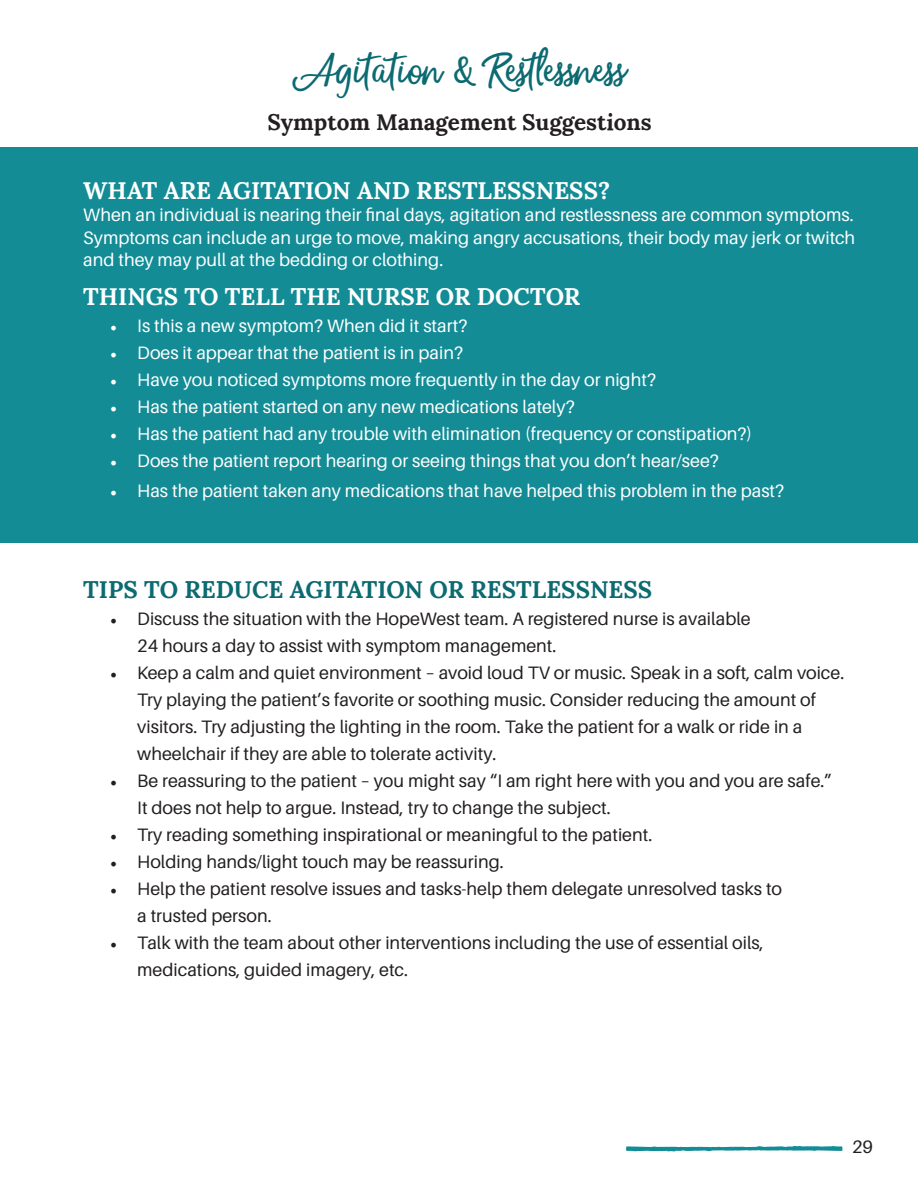
<style>
.page{position:relative;width:918px;height:1188px;background:#fff}
.page>*{position:absolute;margin:0;border:0;box-sizing:border-box;transform-origin:0 0}
.t1{font:45px "Money Penny Script";color:#0c6a71}
.t2{font:700 24px "Lora";color:#fff}
.t3{font:700 24px "Lora";color:#0c6a71}
.t4{font:700 22.5px "Lora";color:#231f20}
.t5{font:18px/27px "Aileron";color:#231f20}
.t6{font:18px/22.5px "Aileron";color:#fff}
.s1{font-family:"Minion Pro"}
</style>
<div class="page">
<svg style="left:626px;top:1146px;width:216px;height:6px"></svg>
<div style="left:0;top:147px;width:918px;height:395px;background:#138c96"></div>
<p class="t1" style="left:295px;top:38px;width:340px">Agitation &amp; Restlessness</p>
<p class="t4" style="left:268px;top:103px;width:386px">Symptom Management Suggestions</p>
<p class="t2" style="left:83px;top:170px;width:528px">WHAT ARE AGITATION AND RESTLESSNESS?</p>
<p class="t6" style="left:83px;top:204px;width:774px">When an individual is nearing their final days, agitation and restlessness are common symptoms.<br>Symptoms can include an urge to move, making angry accusations, their body may jerk or twitch</p>
<p class="t6" style="left:83px;top:249px;width:362px">and they may pull at the bedding or clothing.</p>
<p class="t2" style="left:83px;top:276px;width:499px">THINGS TO TELL THE NURSE OR DOCTOR</p>
<p class="t6" style="left:110px;top:315px;width:359px"><span class="s1">•</span> Is this a new symptom? When did it start?</p>
<p class="t6" style="left:110px;top:342px;width:354px"><span class="s1">•</span> Does it appear that the patient is in pain?</p>
<p class="t6" style="left:110px;top:369px;width:547px"><span class="s1">•</span> Have you noticed symptoms more frequently in the day or night?</p>
<p class="t6" style="left:110px;top:396px;width:466px"><span class="s1">•</span> Has the patient started on any new medications lately?</p>
<p class="t6" style="left:110px;top:423px;width:644px"><span class="s1">•</span> Has the patient had any trouble with elimination (frequency or constipation?)</p>
<p class="t6" style="left:110px;top:450px;width:610px"><span class="s1">•</span> Does the patient report hearing or seeing things that you don’t hear/see?</p>
<p class="t6" style="left:110px;top:480px;width:675px"><span class="s1">•</span> Has the patient taken any medications that have helped this problem in the past?</p>
<p class="t3" style="left:83px;top:569px;width:571px">TIPS TO REDUCE AGITATION OR RESTLESSNESS</p>
<p class="t5" style="left:137px;top:605px;width:615px;text-indent:-27px"><span class="s1">•</span> Discuss the situation with the HopeWest team. A registered nurse is available<br>24 hours a day to assist with symptom management.</p>
<p class="t5" style="left:137px;top:659px;width:709px;text-indent:-27px"><span class="s1">•</span> Keep a calm and quiet environment – avoid loud TV or music. Speak in a soft, calm voice.<br>Try playing the patient’s favorite or soothing music. Consider reducing the amount of visitors. Try adjusting the lighting in the room. Take the patient for a walk or ride in a wheelchair if they are able to tolerate activity.</p>
<p class="t5" style="left:137px;top:767px;width:696px;text-indent:-27px"><span class="s1">•</span> Be reassuring to the patient – you might say “I am right here with you and you are safe.”<br>It does not help to argue. Instead, try to change the subject.</p>
<p class="t5" style="left:110px;top:821px;width:544px"><span class="s1">•</span> Try reading something inspirational or meaningful to the patient.</p>
<p class="t5" style="left:110px;top:848px;width:395px"><span class="s1">•</span> Holding hands/light touch may be reassuring.</p>
<p class="t5" style="left:137px;top:875px;width:646px;text-indent:-27px"><span class="s1">•</span> Help the patient resolve issues and tasks-help them delegate unresolved tasks to a trusted person.</p>
<p class="t5" style="left:137px;top:929px;width:628px;text-indent:-27px"><span class="s1">•</span> Talk with the team about other interventions including the use of essential oils, medications, guided imagery, etc.</p>
<p class="t5" style="left:852px;top:1133px;width:22px">29</p>
</div>
